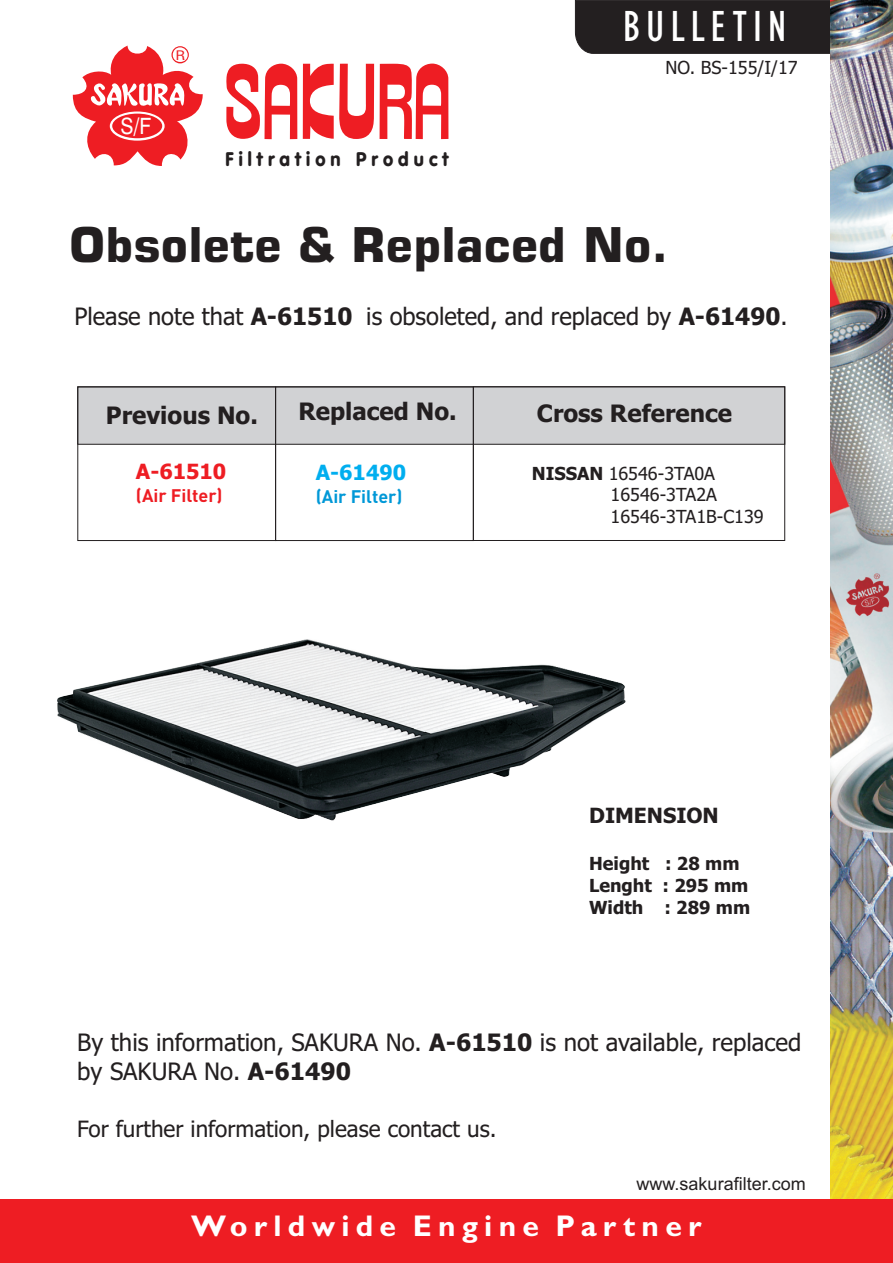
<style>
.page{position:relative;width:893px;height:1263px;background:#fff}
.page>*{position:absolute;margin:0;border:0;box-sizing:border-box;transform-origin:0 0}
.t1{font:700 48px "Square 721 BT";color:#231f20}
.t2{font:condensed 45px "Gill Sans";letter-spacing:.135em;color:#fff}
.t3{font:700 30px "Gill Sans";letter-spacing:.21em;color:#fff}
.t4{font:24px/29px "Tahoma";color:#231f20}
.t5{font:700 24px "Tahoma";color:#231f20}
.t6{font:22.5px "Tahoma";color:#231f20}
.t7{font:22.5px "Swiss 721 BT";color:#fff;scale:.9 1}
.t8{font:700 21px "Tahoma";color:#231f20}
.t9{font:700 21px "Tahoma";color:#ee1d23}
.t10{font:700 21px "Tahoma";color:#00aeef}
.t11{font:900 19.5px "VAG Rounded";letter-spacing:.28em;color:#231f20;scale:.94 1}
.t12{font:18px/21.8px "Tahoma";color:#231f20}
.t13{font:700 18px/21.8px "Tahoma";color:#231f20}
.t14{font:18px "Arial";color:#231f20}
.t15{font:700 18px "DIN Pro";color:#ee1d23}
.t16{font:700 18px "DIN Pro";color:#0098d7}
.t17{font:condensed 12.75px "Swiss 721 BT";color:#ee1d23;scale:1.28 1}
.s1{font-weight:700}
</style>
<div class="page">
<div style="left:575px;top:0;width:256px;height:54px;background:#231f20"></div>
<img style="left:831px;top:0;width:62px;height:1199px">
<svg style="left:73px;top:46px;width:130px;height:120px"></svg>
<svg style="left:226px;top:63px;width:71px;height:76px"></svg>
<svg style="left:303px;top:64px;width:145px;height:75px"></svg>
<div style="left:0;top:1199px;width:893px;height:64px;background:#ee1d23"></div>
<div style="left:77px;top:386px;width:708px;height:59px;background:#d1d2d4"></div>
<div style="left:78px;top:387px;width:198px;height:154px;border:1px solid #231f20"></div>
<div style="left:275px;top:387px;width:199px;height:154px;border:1px solid #231f20"></div>
<div style="left:473px;top:387px;width:312px;height:154px;border:1px solid #231f20"></div>
<img style="left:57px;top:639px;width:569px;height:182px">
<p class="t7" style="left:120px;top:117px;width:36px">S/F</p>
<p class="t17" style="left:176px;top:50px;width:9px">R</p>
<p class="t11" style="left:226px;top:151px;width:239px">Filtration Product</p>
<h2 class="t2" style="left:623px;top:10px;width:165px">BULLETIN</h2>
<p class="t12" style="left:665px;top:58px;width:134px">NO. BS-155/I/17</p>
<h1 class="t1" style="left:69px;top:226px;width:601px">Obsolete &amp; Replaced No.</h1>
<p class="t4" style="left:74px;top:304px;width:715px">Please note that <span class="s1">A-61510</span> is obsoleted, and replaced by <span class="s1">A-61490</span>.</p>
<p class="t5" style="left:106px;top:405px;width:153px">Previous No.</p>
<p class="t5" style="left:299px;top:402px;width:160px">Replaced No.</p>
<p class="t5" style="left:537px;top:403px;width:197px">Cross Reference</p>
<p class="t9" style="left:136px;top:463px;width:92px">A-61510</p>
<p class="t15" style="left:136px;top:488px;width:88px">(Air Filter)</p>
<p class="t10" style="left:316px;top:464px;width:92px">A-61490</p>
<p class="t16" style="left:316px;top:489px;width:88px">(Air Filter)</p>
<p class="t12" style="left:611px;top:464px;width:155px;text-indent:-79px"><span class="s1">NISSAN</span> 16546-3TA0A<br>16546-3TA2A<br>16546-3TA1B-C139</p>
<p class="t8" style="left:589px;top:806px;width:131px">DIMENSION</p>
<p class="t13" style="left:589px;top:854px;width:163px">Height : 28 mm<br>Lenght : 295 mm<br>Width : 289 mm</p>
<p class="t4" style="left:77px;top:1030px;width:726px">By this information, SAKURA No. <span class="s1">A-61510</span> is not available, replaced by SAKURA No. <span class="s1">A-61490</span></p>
<p class="t6" style="left:77px;top:1119px;width:421px">For further information, please contact us.</p>
<p class="t14" style="left:637px;top:1176px;width:171px">www.sakurafilter.com</p>
<p class="t3" style="left:191px;top:1215px;width:512px">Worldwide Engine Partner</p>
</div>
